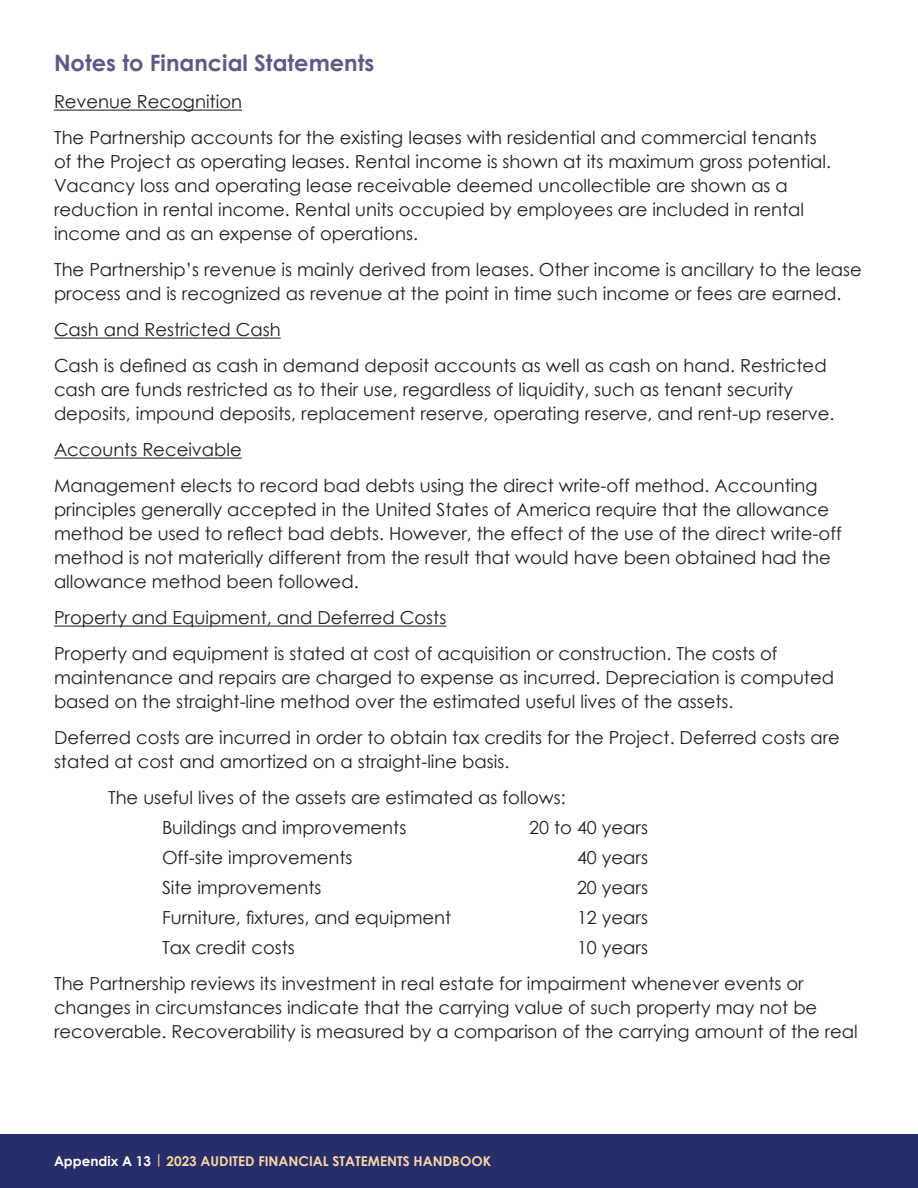
<style>
.page{position:relative;width:918px;height:1188px;background:#fff}
.page>*{position:absolute;margin:0;border:0;box-sizing:border-box;transform-origin:0 0}
.t1{font:700 22.5px "Century Gothic";color:#5e5a88}
.t2{font:18px/24px "Century Gothic";color:#231f20}
.t3{font:700 13.5px "Century Gothic";color:#f9d5a6}
.s1{color:#fff}
</style>
<div class="page">
<div style="left:0;top:1134px;width:918px;height:54px;background:#282e6a"></div>
<hr style="left:54px;top:110px;width:188px;height:1px;background:#231f20">
<hr style="left:54px;top:338px;width:227px;height:1px;background:#231f20">
<hr style="left:54px;top:458px;width:188px;height:1px;background:#231f20">
<hr style="left:54px;top:626px;width:392px;height:1px;background:#231f20">
<p class="t1" style="left:54px;top:46px;width:322px">Notes to Financial Statements</p>
<h5 class="t2" style="left:54px;top:90px;width:190px">Revenue Recognition</h5>
<p class="t2" style="left:54px;top:126px;width:779px">The Partnership accounts for the existing leases with residential and commercial tenants of the Project as operating leases. Rental income is shown at its maximum gross potential.<br>Vacancy loss and operating lease receivable deemed uncollectible are shown as a reduction in rental income. Rental units occupied by employees are included in rental income and as an expense of operations.</p>
<p class="t2" style="left:54px;top:258px;width:809px">The Partnership’s revenue is mainly derived from leases. Other income is ancillary to the lease process and is recognized as revenue at the point in time such income or fees are earned.</p>
<h5 class="t2" style="left:54px;top:318px;width:228px">Cash and Restricted Cash</h5>
<p class="t2" style="left:54px;top:354px;width:782px">Cash is defined as cash in demand deposit accounts as well as cash on hand. Restricted cash are funds restricted as to their use, regardless of liquidity, such as tenant security deposits, impound deposits, replacement reserve, operating reserve, and rent-up reserve.</p>
<h5 class="t2" style="left:54px;top:438px;width:189px">Accounts Receivable</h5>
<p class="t2" style="left:54px;top:474px;width:789px">Management elects to record bad debts using the direct write-off method. Accounting principles generally accepted in the United States of America require that the allowance method be used to reflect bad debts. However, the effect of the use of the direct write-off method is not materially different from the result that would have been obtained had the allowance method been followed.</p>
<h5 class="t2" style="left:54px;top:606px;width:394px">Property and Equipment, and Deferred Costs</h5>
<p class="t2" style="left:54px;top:642px;width:782px">Property and equipment is stated at cost of acquisition or construction. The costs of maintenance and repairs are charged to expense as incurred. Depreciation is computed based on the straight-line method over the estimated useful lives of the assets.</p>
<p class="t2" style="left:54px;top:726px;width:787px">Deferred costs are incurred in order to obtain tax credits for the Project. Deferred costs are stated at cost and amortized on a straight-line basis.</p>
<p class="t2" style="left:108px;top:786px;width:459px">The useful lives of the assets are estimated as follows:</p>
<p class="t2" style="left:162px;top:816px;width:246px">Buildings and improvements</p>
<p class="t2" style="left:529px;top:816px;width:120px">20 to 40 years</p>
<p class="t2" style="left:162px;top:846px;width:192px">Off-site improvements</p>
<p class="t2" style="left:577px;top:846px;width:72px">40 years</p>
<p class="t2" style="left:162px;top:876px;width:161px">Site improvements</p>
<p class="t2" style="left:577px;top:876px;width:72px">20 years</p>
<p class="t2" style="left:162px;top:906px;width:291px">Furniture, fixtures, and equipment</p>
<p class="t2" style="left:577px;top:906px;width:72px">12 years</p>
<p class="t2" style="left:162px;top:936px;width:134px">Tax credit costs</p>
<p class="t2" style="left:577px;top:936px;width:72px">10 years</p>
<p class="t2" style="left:54px;top:972px;width:805px">The Partnership reviews its investment in real estate for impairment whenever events or changes in circumstances indicate that the carrying value of such property may not be recoverable. Recoverability is measured by a comparison of the carrying amount of the real</p>
<p class="t3" style="left:54px;top:1151px;width:439px"><span class="s1">Appendix A 13</span> | 2023 AUDITED FINANCIAL STATEMENTS HANDBOOK</p>
</div>
